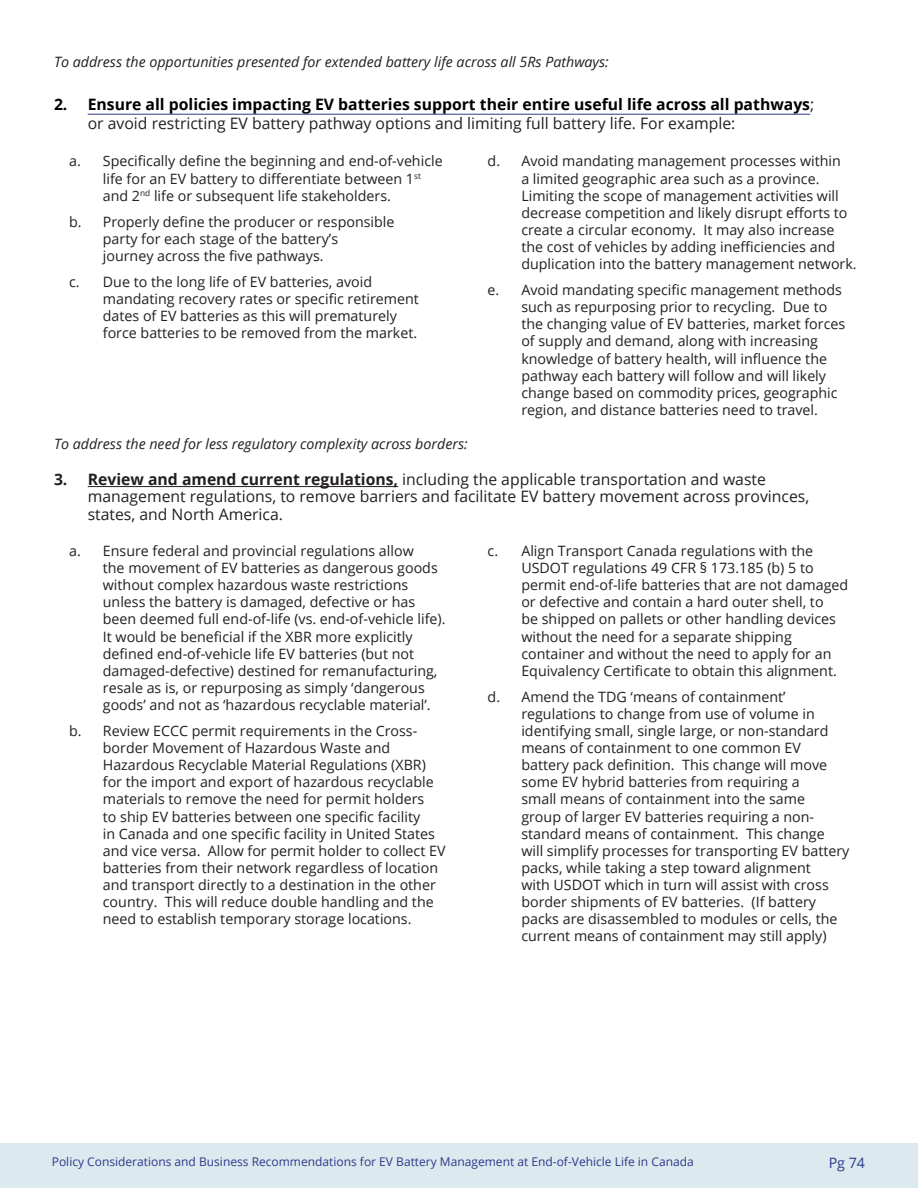
<style>
.page{position:relative;width:918px;height:1188px;background:#fff}
.page>*{position:absolute;margin:0;border:0;box-sizing:border-box;transform-origin:0 0}
.Numberd_list{font:15.75px/17.1px "Open Sans";color:#231f20}
.Numberd_list-2{font:700 15.75px/18.9px "Open Sans";color:#000}
.t1{font:14.25px/17.1px "Open Sans";color:#231f20}
.Body{font:italic 14.25px "Open Sans";color:#231f20}
.t2{font:14.25px "Open Sans";color:#2d3a8c}
.t3{font:12px "Open Sans";color:#2d3a8c}
.s1{font-weight:400;color:#231f20}
.s2{font-weight:700}
</style>
<div class="page">
<div style="left:0;top:1144px;width:918px;height:44px;background:#dce9ee"></div>
<hr style="left:88px;top:114px;width:722px;height:1px;background:#2d3a8c">
<hr style="left:88px;top:486px;width:310px;height:1px;background:#231f20">
<p class="Body" style="left:54px;top:52px;width:556px">To address the opportunities presented for extended battery life across all 5Rs Pathways:</p>
<p class="Numberd_list-2" style="left:88px;top:94px;width:728px;text-indent:-34px">2. Ensure all policies impacting EV batteries support their entire useful life across all pathways<span class="s1">; or avoid restricting EV battery pathway options and limiting full battery life. For example:</span></p>
<p class="t1" style="left:521px;top:152px;width:337px;text-indent:-34px">d. Avoid mandating management processes within<br>a limited geographic area such as a province.<br>Limiting the scope of management activities will decrease competition and likely disrupt efforts to create a circular economy. It may also increase the cost of vehicles by adding inefficiencies and duplication into the battery management network.</p>
<p class="t1" style="left:521px;top:281px;width:325px;text-indent:-34px">e. Avoid mandating specific management methods such as repurposing prior to recycling. Due to the changing value of EV batteries, market forces of supply and demand, along with increasing knowledge of battery health, will influence the pathway each battery will follow and will likely change based on commodity prices, geographic region, and distance batteries need to travel.</p>
<p class="t1" style="left:103px;top:152px;width:341px;text-indent:-34px">a. Specifically define the beginning and end-of-vehicle life for an EV battery to differentiate between 1<sup>st </sup>and 2<sup>nd</sup> life or subsequent life stakeholders.</p>
<p class="t1" style="left:103px;top:213px;width:293px;text-indent:-34px">b. Properly define the producer or responsible party for each stage of the battery’s<br>journey across the five pathways.</p>
<p class="t1" style="left:103px;top:273px;width:318px;text-indent:-34px">c. Due to the long life of EV batteries, avoid mandating recovery rates or specific retirement dates of EV batteries as this will prematurely force batteries to be removed from the market.</p>
<p class="Body" style="left:54px;top:435px;width:415px">To address the need for less regulatory complexity across borders:</p>
<p class="Numberd_list" style="left:88px;top:471px;width:723px;text-indent:-34px"><span class="s2">3. Review and amend current regulations,</span> including the applicable transportation and waste management regulations, to remove barriers and facilitate EV battery movement across provinces, states, and North America.</p>
<p class="t1" style="left:103px;top:542px;width:342px;text-indent:-34px">a. Ensure federal and provincial regulations allow<br>the movement of EV batteries as dangerous goods without complex hazardous waste restrictions unless the battery is damaged, defective or has been deemed full end-of-life (vs. end-of-vehicle life).<br>It would be beneficial if the XBR more explicitly defined end-of-vehicle life EV batteries (but not damaged-defective) destined for remanufacturing, resale as is, or repurposing as simply ‘dangerous goods’ and not as ‘hazardous recyclable material’.</p>
<p class="t1" style="left:103px;top:722px;width:344px;text-indent:-34px">b. Review ECCC permit requirements in the Cross&shy;border Movement of Hazardous Waste and Hazardous Recyclable Material Regulations (XBR) for the import and export of hazardous recyclable materials to remove the need for permit holders<br>to ship EV batteries between one specific facility<br>in Canada and one specific facility in United States and vice versa. Allow for permit holder to collect EV batteries from their network regardless of location and transport directly to a destination in the other country. This will reduce double handling and the need to establish temporary storage locations.</p>
<p class="t1" style="left:521px;top:542px;width:328px;text-indent:-34px">c. Align Transport Canada regulations with the USDOT regulations 49 CFR § 173.185 (b) 5 to permit end-of-life batteries that are not damaged or defective and contain a hard outer shell, to<br>be shipped on pallets or other handling devices without the need for a separate shipping container and without the need to apply for an Equivalency Certificate to obtain this alignment.</p>
<p class="t1" style="left:521px;top:688px;width:330px;text-indent:-34px">d. Amend the TDG ‘means of containment’ regulations to change from use of volume in identifying small, single large, or non-standard means of containment to one common EV battery pack definition. This change will move some EV hybrid batteries from requiring a<br>small means of containment into the same<br>group of larger EV batteries requiring a non&shy;standard means of containment. This change will simplify processes for transporting EV battery packs, while taking a step toward alignment<br>with USDOT which in turn will assist with cross border shipments of EV batteries. (If battery packs are disassembled to modules or cells, the current means of containment may still apply)</p>
<p class="t3" style="left:52px;top:1154px;width:643px">Policy Considerations and Business Recommendations for EV Battery Management at End-of-Vehicle Life in Canada</p>
<p class="t2" style="left:829px;top:1153px;width:38px">Pg 74</p>
</div>
